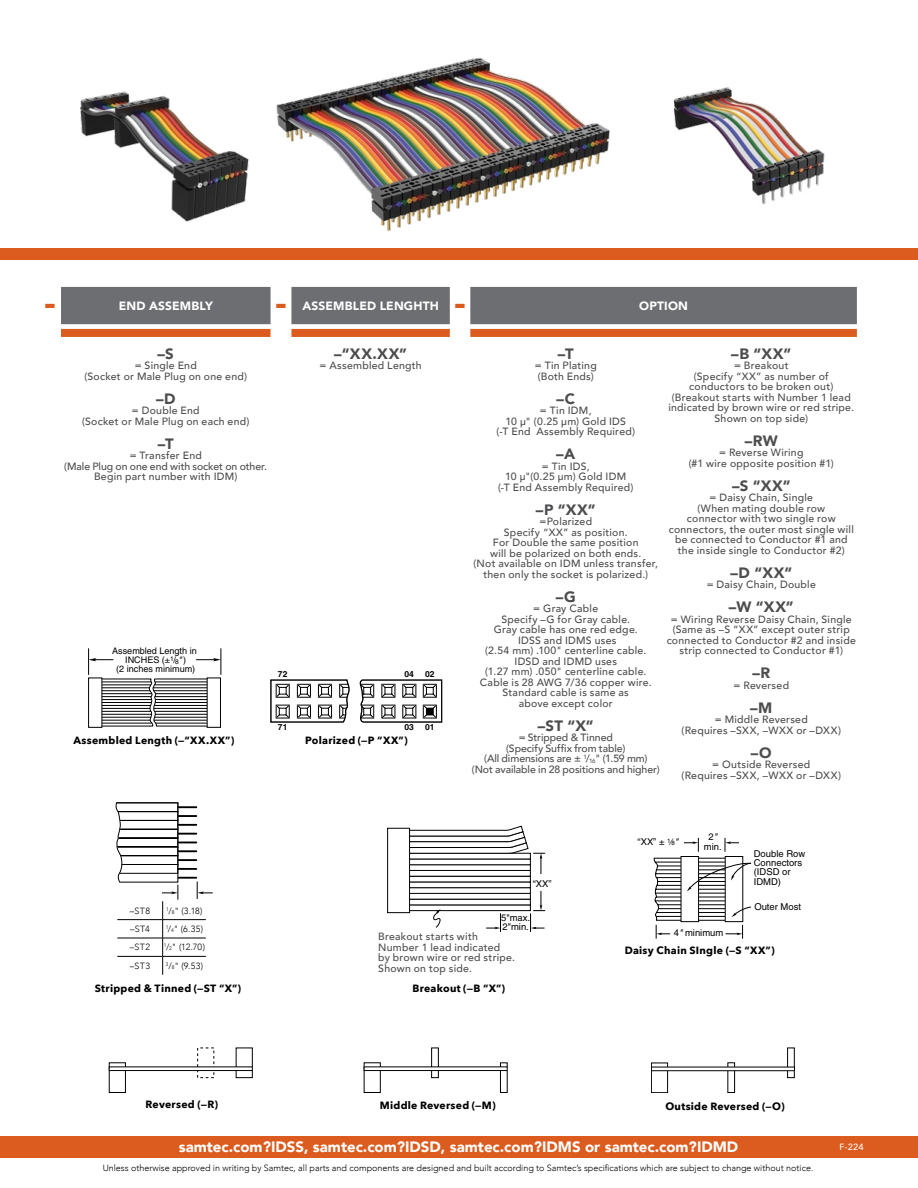
<style>
.page{position:relative;width:918px;height:1188px;background:#fff}
.page>*{position:absolute;margin:0;border:0;box-sizing:border-box;transform-origin:0 0}
.t1{font:800 37.5px "Avenir";color:#db5c1e}
.t2{font:900 15px "Avenir";letter-spacing:.04em;color:#4d4d4f}
.t3{font:900 15px "Avenir";color:#fff}
.t4{font:900 12px "Avenir";letter-spacing:.015em;color:#fff}
.t5{font:500 10.5px/10.5px "Avenir";letter-spacing:.025em;color:#4d4d4f;text-align:center}
.t6{font:700 10.5px "Avenir Next";letter-spacing:.025em;color:#000}
.t7{font:500 10.5px/10.5px "Avenir";letter-spacing:-.005em;color:#4d4d4f;text-align:center}
.t8{font:500 10.5px/10.5px "Avenir";letter-spacing:.005em;color:#4d4d4f;text-align:center}
.t9{font:9.45px/9.4px "Helvetica";color:#000}
.t10{font:9.15px/9.1px "Helvetica";color:#000;text-align:center}
.t11{font:300 9px "Avenir";color:#000}
.t12{font:500 9px "Avenir Next";color:#fff}
.t13{font:700 8.4px "Helvetica";color:#000}
.s1{font-size:6.15px}
.s2{font-style:italic}
.s3{font-size:5.25px}
</style>
<div class="page">
<svg style="left:61px;top:287px;width:796px;height:50px;background:#927f78"></svg>
<svg style="left:116px;top:802px;width:97px;height:173px"></svg>
<div style="left:109px;top:1062px;width:17px;height:31px;border:1px solid #000"></div>
<div style="left:236px;top:1048px;width:17px;height:30px;border:1px solid #000"></div>
<div style="left:109px;top:1067px;width:144px;height:4px;border:1px solid #000"></div>
<div style="left:207px;top:678px;width:14px;height:50px;border:1px solid #000"></div>
<div style="left:88px;top:678px;width:14px;height:50px;border:1px solid #000"></div>
<svg style="left:88px;top:648px;width:133px;height:78px"></svg>
<div style="left:408px;top:905px;width:123px;height:6px;border:1px solid #000"></div>
<div style="left:408px;top:899px;width:123px;height:6px;border:1px solid #000"></div>
<div style="left:408px;top:887px;width:123px;height:7px;border:1px solid #000"></div>
<div style="left:408px;top:882px;width:123px;height:6px;border:1px solid #000"></div>
<div style="left:408px;top:870px;width:123px;height:7px;border:1px solid #000"></div>
<div style="left:387px;top:828px;width:23px;height:85px;border:1px solid #000"></div>
<svg style="left:407px;top:826px;width:138px;height:48px"></svg>
<svg style="left:486px;top:913px;width:15px;height:19px"></svg>
<svg style="left:530px;top:891px;width:15px;height:41px"></svg>
<svg style="left:433px;top:909px;width:8px;height:19px"></svg>
<div style="left:787px;top:1048px;width:8px;height:30px;border:1px solid #000"></div>
<div style="left:651px;top:1063px;width:17px;height:30px;border:1px solid #000"></div>
<div style="left:728px;top:1062px;width:7px;height:31px;border:1px solid #000"></div>
<div style="left:651px;top:1067px;width:144px;height:4px;border:1px solid #000"></div>
<div style="left:500px;top:1062px;width:8px;height:31px;border:1px solid #000"></div>
<div style="left:364px;top:1062px;width:17px;height:31px;border:1px solid #000"></div>
<div style="left:431px;top:1048px;width:8px;height:30px;border:1px solid #000"></div>
<div style="left:364px;top:1067px;width:144px;height:4px;border:1px solid #000"></div>
<svg style="left:684px;top:838px;width:15px;height:14px"></svg>
<svg style="left:725px;top:838px;width:14px;height:14px"></svg>
<div style="left:725px;top:856px;width:18px;height:66px;border:1px solid #000"></div>
<div style="left:681px;top:856px;width:18px;height:66px;border:1px solid #000"></div>
<svg style="left:654px;top:858px;width:98px;height:81px"></svg>
<svg style="left:270px;top:679px;width:172px;height:44px"></svg>
<div style="left:0;top:248px;width:918px;height:12px;background:#db5c1e"></div>
<div style="left:0;top:1136px;width:918px;height:22px;background:#db5c1e"></div>
<img style="left:276px;top:58px;width:334px;height:174px">
<img style="left:673px;top:87px;width:152px;height:118px">
<img style="left:80px;top:91px;width:169px;height:131px">
<h1 class="t1" style="left:44px;top:273px;width:13px">-</h1>
<p class="t4" style="left:119px;top:295px;width:96px">END ASSEMBLY</p>
<h1 class="t1" style="left:275px;top:273px;width:13px">-</h1>
<p class="t4" style="left:302px;top:295px;width:138px">ASSEMBLED LENGHTH</p>
<h1 class="t1" style="left:454px;top:273px;width:13px">-</h1>
<p class="t4" style="left:639px;top:295px;width:50px">OPTION</p>
<h2 class="t2" style="left:158px;top:341px;width:18px">–S</h2>
<p class="t5" style="left:84px;top:360px;width:164px">= Single End<br>(Socket or Male Plug on one end)</p>
<h2 class="t2" style="left:156px;top:386px;width:21px">–D</h2>
<p class="t5" style="left:82px;top:405px;width:169px">= Double End<br>(Socket or Male Plug on each end)</p>
<h2 class="t2" style="left:158px;top:431px;width:17px">–T</h2>
<p class="t8" style="left:64px;top:450px;width:204px">= Transfer End<br>(Male Plug on one end with socket on other.<br>Begin part number with IDM)</p>
<h2 class="t2" style="left:334px;top:341px;width:74px">–“XX.XX”</h2>
<p class="t5" style="left:319px;top:360px;width:104px">= Assembled Length</p>
<h2 class="t2" style="left:558px;top:341px;width:17px">–T</h2>
<p class="t5" style="left:535px;top:360px;width:64px;text-align:left">= Tin Plating (Both Ends)</p>
<h2 class="t2" style="left:557px;top:386px;width:20px">–C</h2>
<p class="t5" style="left:497px;top:405px;width:140px">= Tin IDM,<br>10 µ" (0.25 µm) Gold IDS<br>(-T End Assembly Required)</p>
<h2 class="t2" style="left:556px;top:441px;width:21px">–A</h2>
<p class="t5" style="left:498px;top:460px;width:137px">= Tin IDS,<br>10 µ"(0.25 µm) Gold IDM (-T End Assembly Required)</p>
<h2 class="t2" style="left:536px;top:497px;width:61px">–P “XX”</h2>
<p class="t5" style="left:474px;top:516px;width:186px">=Polarized<br>Specify “XX” as position.<br>For Double the same position<br>will be polarized on both ends.<br>(Not available on IDM unless transfer, then only the socket is polarized.)</p>
<h2 class="t2" style="left:556px;top:584px;width:21px">–G</h2>
<p class="t5" style="left:480px;top:603px;width:173px">= Gray Cable<br>Specify –G for Gray cable.<br>Gray cable has one red edge.<br>IDSS and IDMS uses<br>(2.54 mm) .100" centerline cable.<br>IDSD and IDMD uses<br>(1.27 mm) .050" centerline cable.<br>Cable is 28 AWG 7/36 copper wire.<br>Standard cable is same as<br>above except color</p>
<h2 class="t2" style="left:538px;top:713px;width:57px">–ST “X”</h2>
<p class="t7" style="left:472px;top:732px;width:189px">= Stripped &amp; Tinned<br>(Specify Suffix from table)<br>(All dimensions are ± <sup>1</sup>/<span class="s1">16</span>" (1.59 mm)<br>(Not available in 28 positions and higher)</p>
<h2 class="t2" style="left:731px;top:341px;width:62px">–B “XX”</h2>
<p class="t5" style="left:668px;top:360px;width:187px">= Breakout<br>(Specify “XX” as number of conductors to be broken out) (Breakout starts with Number 1 lead indicated by brown wire or red stripe.<br>Shown on top side)</p>
<h2 class="t2" style="left:745px;top:428px;width:34px">–RW</h2>
<p class="t5" style="left:689px;top:447px;width:147px">= Reverse Wiring<br>(#1 wire opposite position #1)</p>
<h2 class="t2" style="left:732px;top:473px;width:60px">–S “XX”</h2>
<p class="t5" style="left:669px;top:492px;width:187px">= Daisy Chain, Single<br>(When mating double row<br>connector with two single row connectors, the outer most single will be connected to Conductor #1 and the inside single to Conductor #2)</p>
<h2 class="t2" style="left:730px;top:560px;width:63px">–D “XX”</h2>
<p class="t5" style="left:707px;top:579px;width:111px">= Daisy Chain, Double</p>
<h2 class="t2" style="left:729px;top:594px;width:66px">–W “XX”</h2>
<p class="t5" style="left:667px;top:613px;width:191px">= Wiring Reverse Daisy Chain, Single (Same as –S “XX” except outer strip connected to Conductor #2 and inside strip connected to Conductor #1)</p>
<h2 class="t2" style="left:752px;top:660px;width:19px">–R</h2>
<p class="t5" style="left:734px;top:679px;width:57px">= Reversed</p>
<h2 class="t2" style="left:750px;top:695px;width:24px">–M</h2>
<p class="t5" style="left:682px;top:714px;width:161px">= Middle Reversed<br>(Requires –SXX, –WXX or –DXX)</p>
<h2 class="t2" style="left:751px;top:740px;width:22px">–O</h2>
<p class="t5" style="left:682px;top:759px;width:161px">= Outside Reversed<br>(Requires –SXX, –WXX or –DXX)</p>
<p class="t10" style="left:112px;top:646px;width:86px">Assembled Length in<br>INCHES (±<sup>1</sup>/<sub>8</sub><span class="s2">"</span> )<br>(2 inches minimum)</p>
<p class="t13" style="left:278px;top:669px;width:11px">72</p>
<p class="t13" style="left:405px;top:669px;width:11px">04</p>
<p class="t13" style="left:425px;top:669px;width:11px">02</p>
<p class="t13" style="left:278px;top:722px;width:11px">71</p>
<p class="t13" style="left:405px;top:722px;width:11px">03</p>
<p class="t13" style="left:425px;top:722px;width:11px">01</p>
<p class="t6" style="left:73px;top:731px;width:162px">Assembled Length (—“XX.XX”)</p>
<p class="t6" style="left:305px;top:731px;width:104px">Polarized (—P “XX”)</p>
<p class="t11" style="left:130px;top:905px;width:22px">–ST8</p>
<p class="t11" style="left:166px;top:905px;width:38px"><sup>1</sup>/<span class="s3">8</span>" (3.18)</p>
<p class="t11" style="left:130px;top:924px;width:21px">–ST4</p>
<p class="t11" style="left:166px;top:924px;width:39px"><sup>1</sup>/<span class="s3">4</span>" (6.35)</p>
<p class="t11" style="left:130px;top:942px;width:22px">–ST2</p>
<p class="t11" style="left:164px;top:942px;width:43px"><sup>1</sup>/<span class="s3">2</span>" (12.70)</p>
<p class="t11" style="left:130px;top:960px;width:22px">–ST3</p>
<p class="t11" style="left:166px;top:960px;width:39px"><sup>3</sup>/<span class="s3">8</span>" (9.53)</p>
<p class="t6" style="left:95px;top:979px;width:148px">Stripped &amp; Tinned (—ST “X”)</p>
<p class="t9" style="left:533px;top:879px;width:20px">“XX”</p>
<p class="t9" style="left:501px;top:913px;width:31px">5"max.<br>2"min.</p>
<p class="t5" style="left:378px;top:931px;width:138px;text-align:left">Breakout starts with<br>Number 1 lead indicated<br>by brown wire or red stripe.<br>Shown on top side.</p>
<p class="t6" style="left:412px;top:980px;width:94px">Breakout (—B “X”)</p>
<p class="t9" style="left:638px;top:837px;width:42px">“XX” ± <sup>1</sup>⁄<span class="s1">8</span><span class="s2">"</span></p>
<p class="t9" style="left:704px;top:832px;width:19px;text-align:center">2<span class="s2">" </span>min.</p>
<p class="t9" style="left:674px;top:928px;width:51px">4<span class="s2">"</span> minimum</p>
<p class="t9" style="left:754px;top:849px;width:53px">Double Row<br>Connectors (IDSD or<br>IDMD)</p>
<p class="t9" style="left:754px;top:901px;width:48px">Outer Most</p>
<p class="t6" style="left:625px;top:942px;width:151px">Daisy Chain SIngle (—S “XX”)</p>
<p class="t6" style="left:146px;top:1096px;width:74px">Reversed (—R)</p>
<p class="t6" style="left:380px;top:1096px;width:117px">Middle Reversed (—M)</p>
<p class="t6" style="left:665px;top:1097px;width:121px">Outside Reversed (—O)</p>
<h2 class="t3" style="left:179px;top:1134px;width:561px">samtec.com?IDSS, samtec.com?IDSD, samtec.com?IDMS or samtec.com?IDMD</h2>
<p class="t12" style="left:840px;top:1139px;width:26px">F-224</p>
<p class="t11" style="left:103px;top:1162px;width:712px">Unless otherwise approved in writing by Samtec, all parts and components are designed and built according to Samtec’s specifications which are subject to change without notice.</p>
</div>
